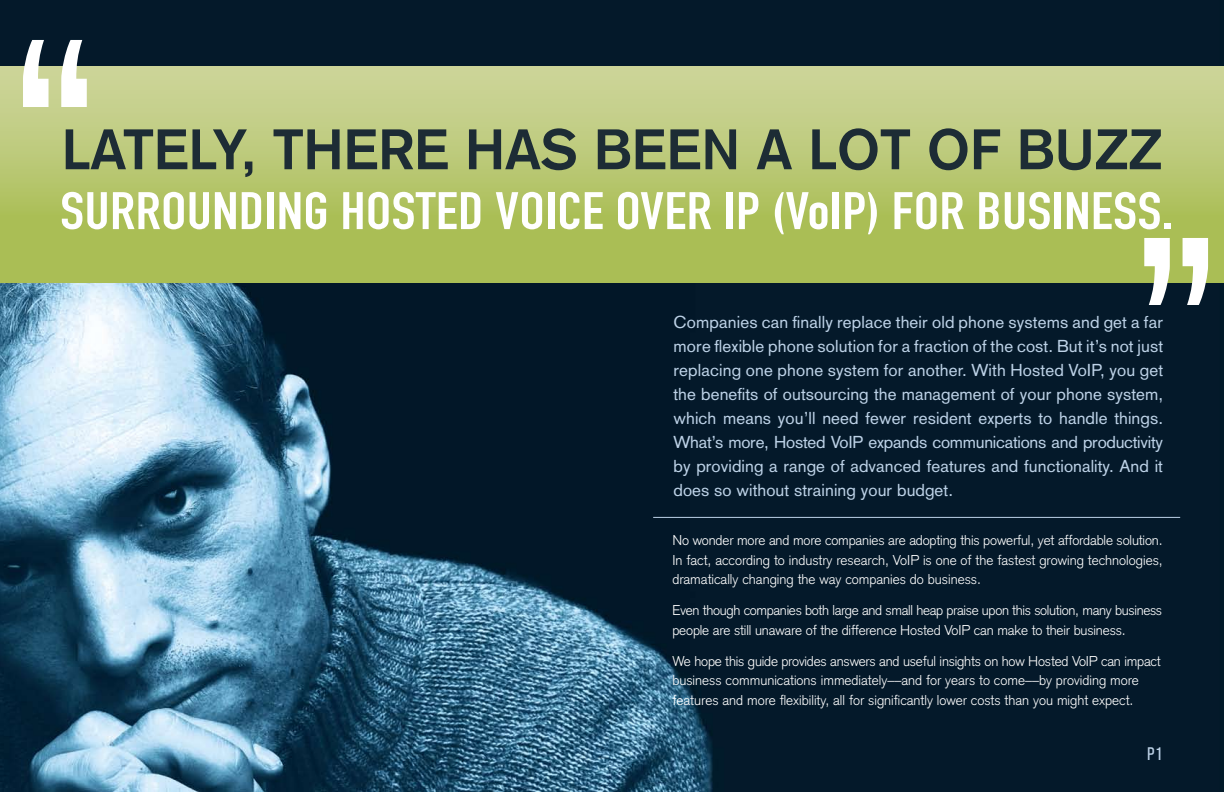
<style>
.page{position:relative;width:1224px;height:792px;background:#fff}
.page>*{position:absolute;margin:0;border:0;box-sizing:border-box;transform-origin:0 0}
.t1{font:700 56px "Akzidenz Grotesk";letter-spacing:.01em;color:#1d2c35}
.t2{font:51.9px "DIN Engschrift";letter-spacing:.005em;color:#fff;scale:1.14 1}
.t3{font:condensed 18px "Akzidenz Grotesk BE";color:#bdd2e7}
.t4{font:17px/24px "Akzidenz Grotesk";letter-spacing:.005em;color:#bdd2e7;text-align:justify}
.t5{font:300 14px/19.5px "Akzidenz Grotesk";letter-spacing:-.01em;color:#fff}
</style>
<div class="page">
<img style="left:0;top:0;width:1224px;height:792px">
<div style="left:0;top:67px;width:1224px;height:216px;background:linear-gradient(to bottom,#cdd59b,#a3ba48)"></div>
<svg style="left:23px;top:40px;width:64px;height:67px"></svg>
<svg style="left:1144px;top:238px;width:64px;height:67px"></svg>
<hr style="left:653px;top:517px;width:527px;height:1px;background:#bdd2e7">
<h1 class="t1" style="left:62px;top:116px;width:1101px">LATELY, THERE HAS BEEN A LOT OF BUZZ</h1>
<h2 class="t2" style="left:60px;top:180px;width:110px">SU RROUNDIN</h2>
<h2 class="t2" style="left:303px;top:180px;width:76px">G HOSTED</h2>
<h2 class="t2" style="left:495px;top:180px;width:444px">VOICE OVER IP (VOIP) FOR BUSINESS</h2>
<h2 class="t2" style="left:1162px;top:180px;width:11px">.</h2>
<p class="t4" style="left:674px;top:310px;width:491px">Companies can finally replace their old phone systems and get a far more flexible phone solution for a fraction of the cost. But it’s not just replacing one phone system for another. With Hosted VoIP, you get the benefits of outsourcing the management of your phone system, which means you’ll need fewer resident experts to handle things.<br>What’s more, Hosted VoIP expands communications and productivity by providing a range of advanced features and functionality. And it does so without straining your budget.</p>
<p class="t5" style="left:672px;top:531px;width:492px;text-align:justify">No wonder more and more companies are adopting this powerful, yet affordable solution.<br>In fact, according to industry research, VoIP is one of the fastest growing technologies, dramatically changing the way companies do business.</p>
<p class="t5" style="left:672px;top:601px;width:491px">Even though companies both large and small heap praise upon this solution, many business people are still unaware of the difference Hosted VoIP can make to their business.</p>
<p class="t5" style="left:672px;top:651px;width:490px">We hope this guide provides answers and useful insights on how Hosted VoIP can impact business communications immediately––and for years to come––by providing more features and more flexibility, all for significantly lower costs than you might expect.</p>
<p class="t3" style="left:1147px;top:744px;width:17px">P1</p>
</div>
